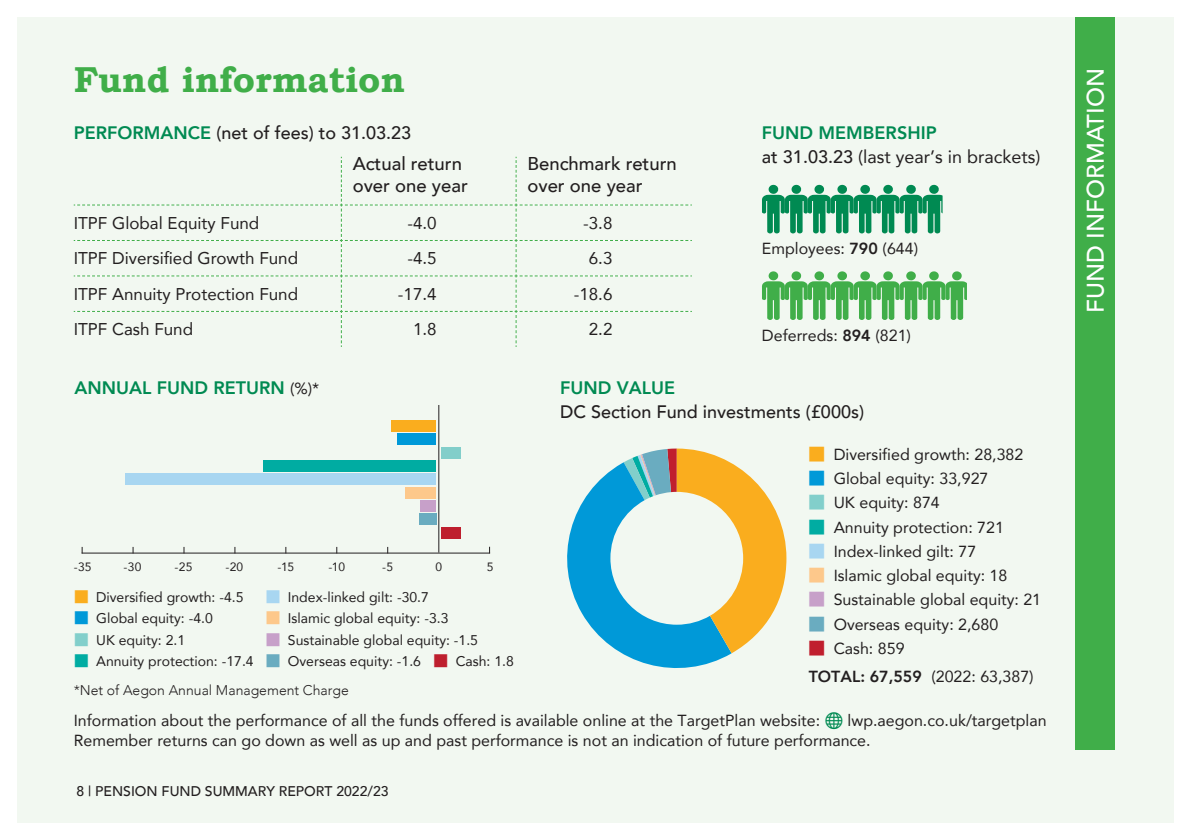
<style>
.page{position:relative;width:1191px;height:840px;background:#fff}
.page>*{position:absolute;margin:0;border:0;box-sizing:border-box;transform-origin:0 0}
.t1{font:700 36px "Bookman Old Style";color:#40ae49}
.t2{font:500 24px "Avenir";color:#fff}
.t3{font:500 18.4px/22.4px "Avenir";color:#231f20}
.t4{font:500 18px "Avenir";color:#231f20}
.t5{font:18px/24px "Avenir";color:#231f20}
.t6{font:800 18px "Avenir";color:#008a52}
.t7{font:17px "Avenir";color:#231f20}
.t8{font:16px/20px "Avenir";color:#231f20}
.t9{font:14px "Avenir";color:#231f20}
.t10{font:300 14px "Avenir";color:#231f20}
.t11{font:500 14px "Avenir";color:#231f20}
.t12{font:12px "Avenir";letter-spacing:.02em;color:#231f20}
.s1{font-weight:800;color:#008a52}
.s2{font-weight:500}
.s3{font-weight:800}
.s4{font-weight:400;font-size:16px;color:#231f20}
.s5{color:#faad1e}
.s6{color:#0099d8}
.s7{color:#82cfcb}
.s8{color:#00aca2}
.s9{color:#a8d6f1}
.s10{color:#fdc88b}
.s11{color:#c7a0c9}
.s12{color:#6aacc0}
.s13{color:#be1f2e}
.s14{color:#c01f2e}
</style>
<div class="page">
<div style="left:17px;top:17px;width:1157px;height:805px;background:#f2f8f1"></div>
<div style="left:1074px;top:17px;width:40px;height:732px;background:#40ae49"></div>
<svg style="left:74px;top:157px;width:618px;height:190px"></svg>
<svg style="left:762px;top:185px;width:180px;height:48px"></svg>
<svg style="left:762px;top:271px;width:205px;height:49px"></svg>
<div style="left:441px;top:526px;width:20px;height:12px;background:#be1f2e"></div>
<div style="left:420px;top:499px;width:16px;height:12px;background:#c7a0c9"></div>
<div style="left:419px;top:513px;width:17px;height:12px;background:#6aacc0"></div>
<div style="left:406px;top:486px;width:30px;height:12px;background:#fdc88b"></div>
<div style="left:126px;top:473px;width:310px;height:12px;background:#a8d6f1"></div>
<div style="left:263px;top:459px;width:173px;height:12px;background:#00aca2"></div>
<div style="left:441px;top:446px;width:20px;height:12px;background:#82ceca"></div>
<div style="left:397px;top:433px;width:39px;height:12px;background:#0099d8"></div>
<div style="left:392px;top:419px;width:44px;height:12px;background:#faad1e"></div>
<hr style="left:438px;top:405px;width:1px;height:146px;background:#231f20">
<hr style="left:82px;top:552px;width:407px;height:1px;background:#231f20">
<svg style="left:567px;top:448px;width:219px;height:220px"></svg>
<h1 class="t1" style="left:74px;top:58px;width:333px">Fund information</h1>
<p class="t4" style="left:74px;top:117px;width:339px"><span class="s1">PERFORMANCE</span> (net of fees) to 31.03.23</p>
<p class="t3" style="left:353px;top:151px;width:117px">Actual return over one year</p>
<p class="t3" style="left:527px;top:151px;width:151px">Benchmark return over one year</p>
<p class="t7" style="left:74px;top:209px;width:187px">ITPF Global Equity Fund</p>
<p class="t7" style="left:407px;top:209px;width:31px">-4.0</p>
<p class="t7" style="left:583px;top:209px;width:31px">-3.8</p>
<p class="t7" style="left:74px;top:244px;width:226px">ITPF Diversified Growth Fund</p>
<p class="t7" style="left:407px;top:244px;width:31px">-4.5</p>
<p class="t7" style="left:589px;top:244px;width:25px">6.3</p>
<p class="t7" style="left:74px;top:280px;width:226px">ITPF Annuity Protection Fund</p>
<p class="t7" style="left:398px;top:280px;width:40px">-17.4</p>
<p class="t7" style="left:574px;top:280px;width:40px">-18.6</p>
<p class="t7" style="left:74px;top:315px;width:121px">ITPF Cash Fund</p>
<p class="t7" style="left:413px;top:315px;width:25px">1.8</p>
<p class="t7" style="left:589px;top:315px;width:25px">2.2</p>
<p class="t5" style="left:762px;top:120px;width:280px"><span class="s1">FUND MEMBERSHIP<br></span><span class="s2">at 31.03.23</span> (last year’s in brackets)</p>
<p class="t8" style="left:762px;top:238px;width:158px">Employees: <span class="s3">790</span> (644)</p>
<p class="t8" style="left:762px;top:325px;width:151px">Deferreds: <span class="s3">894</span> (821)</p>
<p class="t6" style="left:74px;top:373px;width:246px">ANNUAL FUND RETURN <span class="s4">(%)*</span></p>
<p class="t12" style="left:74px;top:557px;width:19px">-35</p>
<p class="t12" style="left:123px;top:557px;width:20px">-30</p>
<p class="t12" style="left:175px;top:557px;width:19px">-25</p>
<p class="t12" style="left:225px;top:557px;width:19px">-20</p>
<p class="t12" style="left:277px;top:557px;width:18px">-15</p>
<p class="t12" style="left:328px;top:557px;width:18px">-10</p>
<p class="t12" style="left:382px;top:557px;width:13px">-5</p>
<p class="t12" style="left:435px;top:557px;width:8px">0</p>
<p class="t12" style="left:487px;top:557px;width:8px">5</p>
<p class="t9" style="left:74px;top:585px;width:171px"><span class="s5">■</span> Diversified growth: -4.5</p>
<p class="t9" style="left:74px;top:607px;width:140px"><span class="s6">■</span> Global equity: -4.0</p>
<p class="t9" style="left:74px;top:628px;width:112px"><span class="s7">■</span> UK equity: 2.1</p>
<p class="t9" style="left:74px;top:649px;width:181px"><span class="s8">■</span> Annuity protection: -17.4</p>
<p class="t9" style="left:266px;top:585px;width:164px"><span class="s9">■</span> Index-linked gilt: -30.7</p>
<p class="t9" style="left:266px;top:607px;width:184px"><span class="s10">■</span> Islamic global equity: -3.3</p>
<p class="t9" style="left:266px;top:628px;width:213px"><span class="s11">■</span> Sustainable global equity: -1.5</p>
<p class="t9" style="left:266px;top:649px;width:249px"><span class="s12">■</span> Overseas equity: -1.6 <span class="s13">■</span> Cash: 1.8</p>
<p class="t10" style="left:74px;top:681px;width:276px">*Net of Aegon Annual Management Charge</p>
<p class="t6" style="left:560px;top:373px;width:116px">FUND VALUE</p>
<p class="t4" style="left:560px;top:396px;width:305px">DC Section Fund investments (£000s)</p>
<p class="t8" style="left:808px;top:443px;width:216px"><span class="s5">■</span> Diversified growth: 28,382</p>
<p class="t8" style="left:808px;top:467px;width:181px"><span class="s6">■</span> Global equity: 33,927</p>
<p class="t8" style="left:808px;top:492px;width:133px"><span class="s7">■</span> UK equity: 874</p>
<p class="t8" style="left:808px;top:516px;width:197px"><span class="s8">■</span> Annuity protection: 721</p>
<p class="t8" style="left:808px;top:540px;width:169px"><span class="s9">■</span> Index-linked gilt: 77</p>
<p class="t8" style="left:808px;top:564px;width:200px"><span class="s10">■</span> Islamic global equity: 18</p>
<p class="t8" style="left:808px;top:589px;width:234px"><span class="s11">■</span> Sustainable global equity: 21</p>
<p class="t8" style="left:808px;top:613px;width:191px"><span class="s12">■</span> Overseas equity: 2,680</p>
<p class="t8" style="left:808px;top:633px;width:226px;line-height:28.6px"><span class="s14">■</span> Cash: 859<br><span class="s3">TOTAL: 67,559</span> (2022: 63,387)</p>
<p class="t8" style="left:74px;top:709px;width:748px">Information about the performance of all the funds offered is available online at the TargetPlan website:</p>
<p class="t8" style="left:74px;top:709px;width:974px;text-indent:774px">lwp.aegon.co.uk/targetplan<br>Remember returns can go down as well as up and past performance is not an indication of future performance.</p>
<p class="t11" style="left:77px;top:778px;width:313px">8 | PENSION FUND SUMMARY REPORT 2022/23</p>
<h2 class="t2" style="left:1074px;top:312px;width:246px;rotate:-90deg">FUND INFORMATION</h2>
</div>
